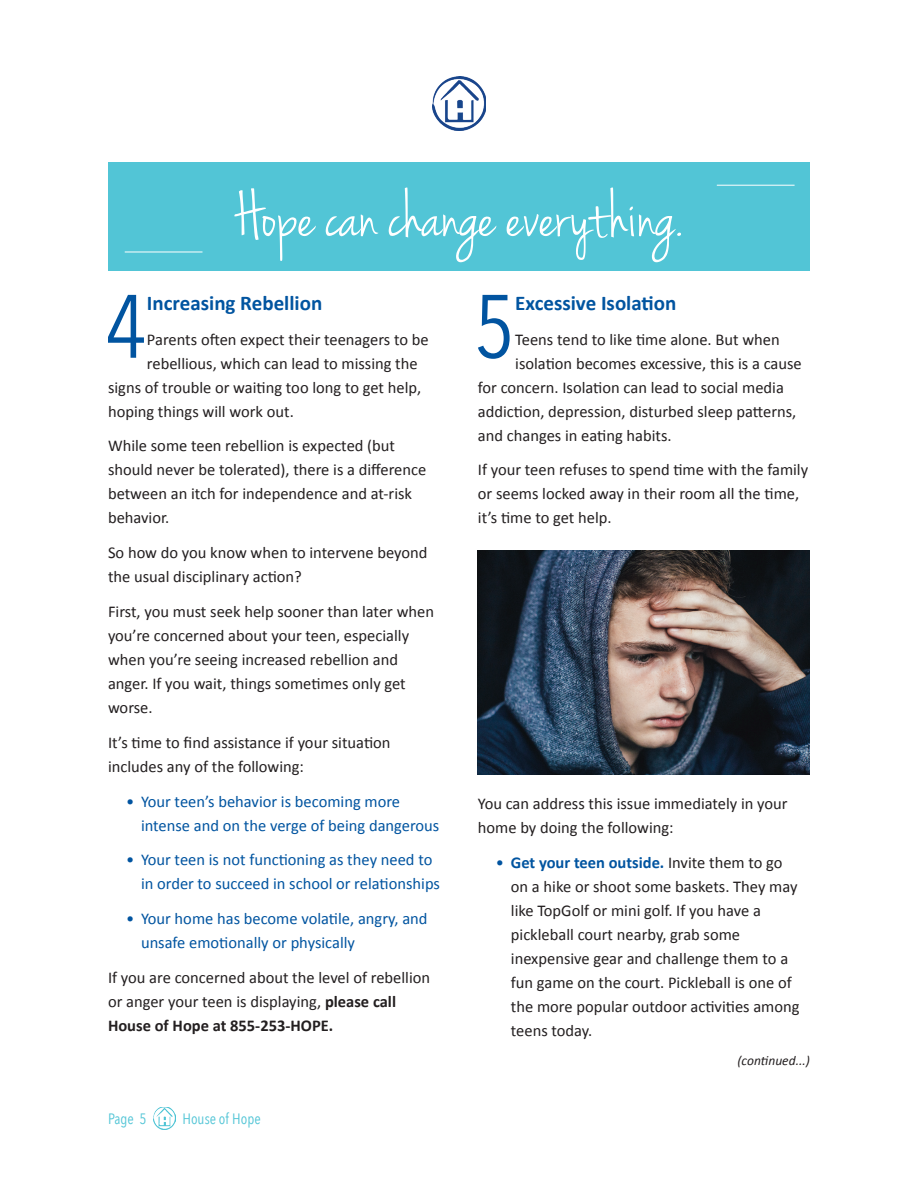
<style>
.page{position:relative;width:918px;height:1188px;background:#fff}
.page>*{position:absolute;margin:0;border:0;box-sizing:border-box;transform-origin:0 0}
.t1{font:88.8px "Avenir Next Condensed";color:#0154a0}
.t2{font:67.5px "Jenna Sue";color:#fff}
.t3{font:700 21px "Calibri";color:#0154a0}
.t4{font:16.5px/24px "Calibri";color:#231f20}
.t5{font:16.5px/24px "Calibri";color:#0154a0}
.t6{font:15px "Avenir Next Condensed";color:#52c5d6}
.t7{font:italic 13.5px "Calibri";color:#231f20}
.s1{font-weight:700}
.s2{color:#0154a0}
.s3{font-weight:700;color:#0154a0}
</style>
<div class="page">
<img style="left:153px;top:1107px;width:22px;height:22px">
<img style="left:432px;top:77px;width:54px;height:54px">
<img style="left:478px;top:550px;width:332px;height:224px">
<div style="left:108px;top:162px;width:702px;height:109px;background:#52c5d6"></div>
<hr style="left:125px;top:252px;width:78px;height:1px;background:#fff">
<hr style="left:717px;top:185px;width:78px;height:1px;background:#fff">
<h2 class="t2" style="left:236px;top:178px;width:448px">Hope can change everything.</h2>
<h1 class="t1" style="left:105px;top:251px;width:43px">4</h1>
<p class="t3" style="left:147px;top:288px;width:177px">Increasing Rebellion</p>
<p class="t4" style="left:147px;top:327px;width:283px">Parents often expect their teenagers to be</p>
<p class="t4" style="left:147px;top:351px;width:272px">rebellious, which can lead to missing the</p>
<p class="t4" style="left:108px;top:375px;width:315px">signs of trouble or waiting too long to get help,</p>
<p class="t4" style="left:108px;top:399px;width:187px">hoping things will work out.</p>
<p class="t4" style="left:108px;top:433px;width:320px">While some teen rebellion is expected (but should never be tolerated), there is a difference between an itch for independence and at-risk behavior.</p>
<p class="t4" style="left:108px;top:540px;width:321px">So how do you know when to intervene beyond the usual disciplinary action?</p>
<p class="t4" style="left:108px;top:599px;width:328px">First, you must seek help sooner than later when you’re concerned about your teen, especially when you’re seeing increased rebellion and anger. If you wait, things sometimes only get worse.</p>
<p class="t4" style="left:108px;top:730px;width:284px">It’s time to find assistance if your situation includes any of the following:</p>
<p class="t5" style="left:141px;top:789px;width:300px;text-indent:-15px">• Your teen’s behavior is becoming more intense and on the verge of being dangerous</p>
<p class="t5" style="left:141px;top:848px;width:301px;text-indent:-15px">• Your teen is not functioning as they need to in order to succeed in school or relationships</p>
<p class="t5" style="left:141px;top:906px;width:288px;text-indent:-15px">• Your home has become volatile, angry, and unsafe emotionally or physically</p>
<p class="t4" style="left:108px;top:965px;width:324px">If you are concerned about the level of rebellion or anger your teen is displaying, <span class="s1">please call<br>House of Hope at 855-253-HOPE.</span></p>
<p class="t6" style="left:108px;top:1105px;width:40px">Page 5</p>
<p class="t6" style="left:182px;top:1105px;width:80px">House of Hope</p>
<h1 class="t1" style="left:474px;top:251px;width:43px">5</h1>
<p class="t3" style="left:515px;top:288px;width:163px">Excessive Isolation</p>
<p class="t4" style="left:515px;top:327px;width:266px">Teens tend to like time alone. But when</p>
<p class="t4" style="left:515px;top:351px;width:288px">isolation becomes excessive, this is a cause</p>
<p class="t4" style="left:478px;top:375px;width:308px">for concern. Isolation can lead to social media</p>
<p class="t4" style="left:478px;top:399px;width:320px">addiction, depression, disturbed sleep patterns,</p>
<p class="t4" style="left:478px;top:423px;width:195px">and changes in eating habits.</p>
<p class="t4" style="left:478px;top:457px;width:332px">If your teen refuses to spend time with the family or seems locked away in their room all the time, it’s time to get help.</p>
<p class="t4" style="left:478px;top:791px;width:311px">You can address this issue immediately in your home by doing the following:</p>
<p class="t4" style="left:511px;top:850px;width:290px;text-indent:-15px"><span class="s2">•</span> <span class="s3">Get your teen outside.</span> Invite them to go on a hike or shoot some baskets. They may like TopGolf or mini golf. If you have a pickleball court nearby, grab some inexpensive gear and challenge them to a fun game on the court. Pickleball is one of the more popular outdoor activities among teens today.</p>
<p class="t7" style="left:738px;top:1052px;width:74px">(continued...)</p>
</div>
